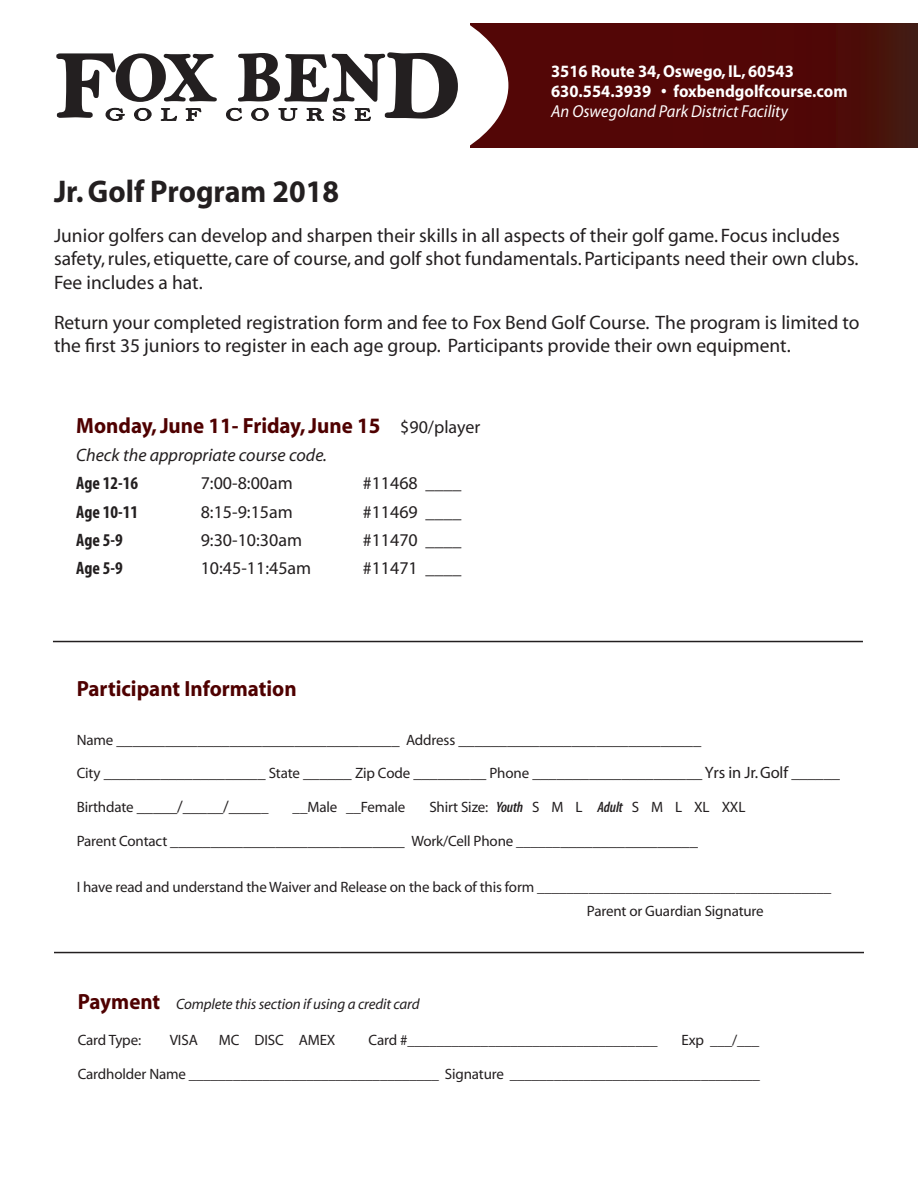
<style>
.page{position:relative;width:918px;height:1188px;background:#fff}
.page>*{position:absolute;margin:0;border:0;box-sizing:border-box;transform-origin:0 0}
.t1{font:700 31.5px "Myriad";color:#231f20;scale:.95 1}
.t2{font:700 22.05px "Myriad";color:#4f0000;scale:.95 1}
.t3{font:19.5px/23.4px "Myriad";color:#231f20}
.t4{font:18px "Myriad";color:#231f20}
.t5{font:italic 18px "Myriad";color:#231f20}
.t6{font:700 condensed 18px "Myriad";color:#231f20}
.t7{font:700 17.4px "Myriad";color:#fff;scale:.95 1}
.t8{font:italic 17.4px "Myriad";color:#fff;scale:.95 1}
.t9{font:16.5px "Myriad";letter-spacing:-.01em;color:#231f20}
.t10{font:15px "Myriad";letter-spacing:-.01em;color:#231f20}
.t11{font:italic 15px "Myriad";letter-spacing:-.01em;color:#231f20}
.s1{font-weight:400;font-size:18px;color:#231f20}
.s2{font-size:15px}
.s3{font-weight:600;font-style:italic;font-stretch:condensed}
</style>
<div class="page">
<div style="left:471px;top:23px;width:447px;height:124px;background:linear-gradient(to right,#580103,#4a0f0a)"></div>
<svg style="left:470px;top:23px;width:38px;height:125px"></svg>
<svg style="left:56px;top:53px;width:161px;height:68px"></svg>
<svg style="left:226px;top:52px;width:232px;height:70px"></svg>
<hr style="left:53px;top:641px;width:810px;height:1px;background:#231f20">
<hr style="left:54px;top:952px;width:810px;height:1px;background:#231f20">
<p class="t7" style="left:551px;top:62px;width:257px">3516 Route 34, Oswego, IL, 60543</p>
<p class="t7" style="left:551px;top:82px;width:314px">630.554.3939 • foxbendgolfcourse.com</p>
<p class="t8" style="left:551px;top:102px;width:251px">An Oswegoland Park District Facility</p>
<p class="t1" style="left:54px;top:175px;width:301px">Jr. Golf Program 2018</p>
<p class="t3" style="left:54px;top:225px;width:806px">Junior golfers can develop and sharpen their skills in all aspects of their golf game. Focus includes safety, rules, etiquette, care of course, and golf shot fundamentals. Participants need their own clubs.<br>Fee includes a hat.</p>
<p class="t3" style="left:54px;top:311px;width:807px">Return your completed registration form and fee to Fox Bend Golf Course. The program is limited to the first 35 juniors to register in each age group. Participants provide their own equipment.</p>
<p class="t2" style="left:76px;top:414px;width:427px">Monday, June 11- Friday, June 15 <span class="s1">$90/player</span></p>
<p class="t5" style="left:76px;top:446px;width:252px">Check the appropriate course code.</p>
<p class="t6" style="left:76px;top:474px;width:64px">Age 12-16</p>
<p class="t4" style="left:201px;top:474px;width:94px">7:00-8:00am</p>
<p class="t4" style="left:363px;top:474px;width:100px">#11468 ____</p>
<p class="t6" style="left:76px;top:503px;width:64px">Age 10-11</p>
<p class="t4" style="left:201px;top:503px;width:94px">8:15-9:15am</p>
<p class="t4" style="left:363px;top:503px;width:100px">#11469 ____</p>
<p class="t6" style="left:76px;top:531px;width:48px">Age 5-9</p>
<p class="t4" style="left:201px;top:531px;width:103px">9:30-10:30am</p>
<p class="t4" style="left:363px;top:531px;width:100px">#11470 ____</p>
<p class="t6" style="left:76px;top:559px;width:48px">Age 5-9</p>
<p class="t4" style="left:201px;top:559px;width:112px">10:45-11:45am</p>
<p class="t4" style="left:363px;top:559px;width:100px">#11471 ____</p>
<p class="t2" style="left:77px;top:677px;width:233px">Participant Information</p>
<p class="t9" style="left:77px;top:731px;width:626px"><span class="s2">Name</span> ___________________________________ <span class="s2">Address</span> ______________________________</p>
<p class="t9" style="left:77px;top:765px;width:765px"><span class="s2">City</span> ____________________ <span class="s2">State</span> ______ <span class="s2">Zip Code</span> _________ <span class="s2">Phone</span> _____________________ Yrs in Jr. Golf ______</p>
<p class="t9" style="left:77px;top:798px;width:193px"><span class="s2">Birthdate</span> _____/_____/____<span class="s2">_</span></p>
<p class="t10" style="left:293px;top:800px;width:114px">__Male __Female</p>
<p class="t10" style="left:429px;top:800px;width:318px">Shirt Size: <span class="s3">Youth</span> S M L <span class="s3">Adult</span> S M L XL XXL</p>
<p class="t9" style="left:77px;top:832px;width:623px"><span class="s2">Parent Contact</span> _____________________________ <span class="s2">Work/Cell Phone ______</span>_________________</p>
<p class="t10" style="left:77px;top:880px;width:756px">I have read and understand the Waiver and Release on the back of this form ________________________________________</p>
<p class="t10" style="left:587px;top:903px;width:178px">Parent or Guardian Signature</p>
<p class="t2" style="left:78px;top:990px;width:88px">Payment</p>
<p class="t11" style="left:176px;top:997px;width:245px">Complete this section if using a credit card</p>
<p class="t10" style="left:78px;top:1033px;width:65px">Card Type:</p>
<p class="t10" style="left:170px;top:1033px;width:30px">VISA</p>
<p class="t10" style="left:219px;top:1033px;width:118px">MC DISC AMEX</p>
<p class="t10" style="left:369px;top:1033px;width:290px">Card #__________________________________</p>
<p class="t10" style="left:682px;top:1033px;width:79px">Exp ___/___</p>
<p class="t10" style="left:78px;top:1067px;width:684px">Cardholder Name __________________________________ Signature __________________________________</p>
</div>
